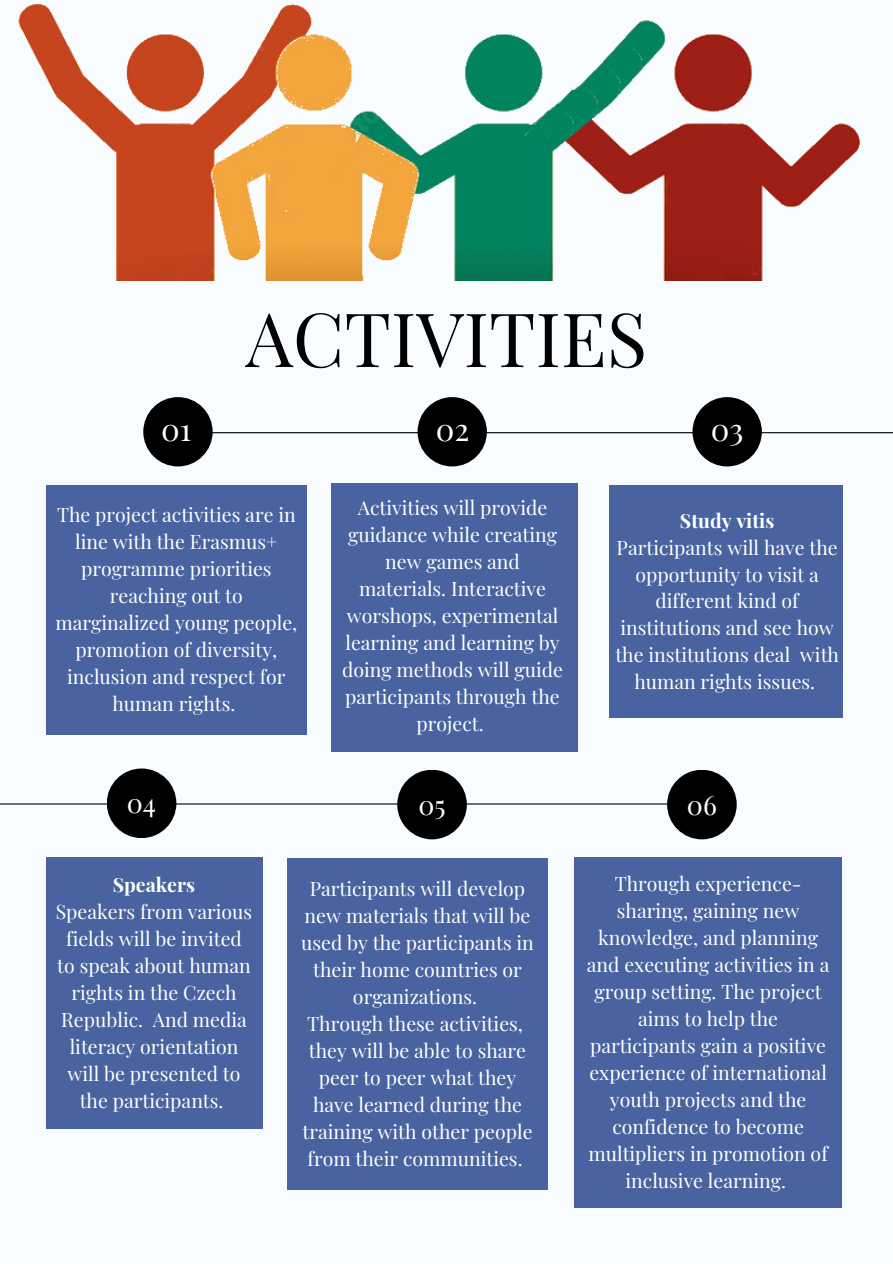
<style>
.page{position:relative;width:893px;height:1264px;background:#fff}
.page>*{position:absolute;margin:0;border:0;box-sizing:border-box;transform-origin:0 0}
.t1{font:75px "Playfair Display";color:#000}
.t2{font:31.05px "Playfair Display";color:#fff}
.t3{font:26.85px "Playfair Display";color:#fff}
.t4{font:19.5px/27px "Playfair Display";color:#fff;text-align:center}
.t5{font:700 19.5px "Playfair Display";color:#fff}
</style>
<div class="page">
<div style="left:0;top:0;width:892px;height:1262px;background:#f9fcff"></div>
<hr style="left:0;top:803px;width:725px;height:1px;background:#000">
<hr style="left:196px;top:432px;width:696px;height:1px;background:#000">
<div style="left:143px;top:397px;width:70px;height:69px;background:#000;border-radius:50%"></div>
<div style="left:417px;top:397px;width:70px;height:69px;background:#000;border-radius:50%"></div>
<div style="left:692px;top:397px;width:69px;height:69px;background:#000;border-radius:50%"></div>
<img style="left:18px;top:4px;width:843px;height:276px">
<div style="left:107px;top:768px;width:69px;height:70px;background:#000;border-radius:50%"></div>
<div style="left:397px;top:769px;width:70px;height:70px;background:#000;border-radius:50%"></div>
<div style="left:667px;top:769px;width:69px;height:70px;background:#000;border-radius:50%"></div>
<div style="left:46px;top:485px;width:260px;height:249px;background:#4863a0"></div>
<div style="left:331px;top:483px;width:246px;height:268px;background:#4863a0"></div>
<div style="left:609px;top:485px;width:233px;height:233px;background:#4863a0"></div>
<div style="left:46px;top:857px;width:216px;height:271px;background:#4863a0"></div>
<div style="left:574px;top:857px;width:267px;height:350px;background:#4863a0"></div>
<div style="left:287px;top:858px;width:260px;height:331px;background:#4863a0"></div>
<p class="t1" style="left:245px;top:286px;width:403px">ACTIVITIES</p>
<p class="t2" style="left:161px;top:407px;width:32px">01</p>
<p class="t2" style="left:436px;top:407px;width:35px">02</p>
<p class="t2" style="left:710px;top:407px;width:34px">03</p>
<p class="t4" style="left:55px;top:501px;width:243px">The project activities are in line with the Erasmus+ programme priorities reaching out to marginalized young people, promotion of diversity, inclusion and respect for human rights.</p>
<p class="t4" style="left:342px;top:493px;width:222px">Activities will provide guidance while creating new games and materials. Interactive worshops, experimental learning and learning by doing methods will guide participants through the project.</p>
<p class="t5" style="left:680px;top:506px;width:96px">Study vitis</p>
<p class="t4" style="left:615px;top:533px;width:225px">Participants will have the opportunity to visit a different kind of institutions and see how the institutions deal with human rights issues.</p>
<p class="t3" style="left:127px;top:784px;width:31px">04</p>
<p class="t3" style="left:418px;top:785px;width:29px">05</p>
<p class="t3" style="left:687px;top:785px;width:31px">06</p>
<p class="t5" style="left:113px;top:871px;width:84px">Speakers</p>
<p class="t4" style="left:56px;top:897px;width:198px">Speakers from various fields will be invited to speak about human rights in the Czech<br>Republic. And media literacy orientation will be presented to the participants.</p>
<p class="t4" style="left:301px;top:874px;width:234px">Participants will develop new materials that will be used by the participants in their home countries or organizations.</p>
<p class="t4" style="left:307px;top:1009px;width:217px">Through these activities,</p>
<p class="t4" style="left:302px;top:1036px;width:231px">they will be able to share peer to peer what they have learned during the training with other people from their communities.</p>
<p class="t4" style="left:587px;top:869px;width:244px">Through experience&shy;sharing, gaining new knowledge, and planning and executing activities in a group setting. The project aims to help the participants gain a positive experience of international youth projects and the confidence to become multipliers in promotion of inclusive learning.</p>
</div>
